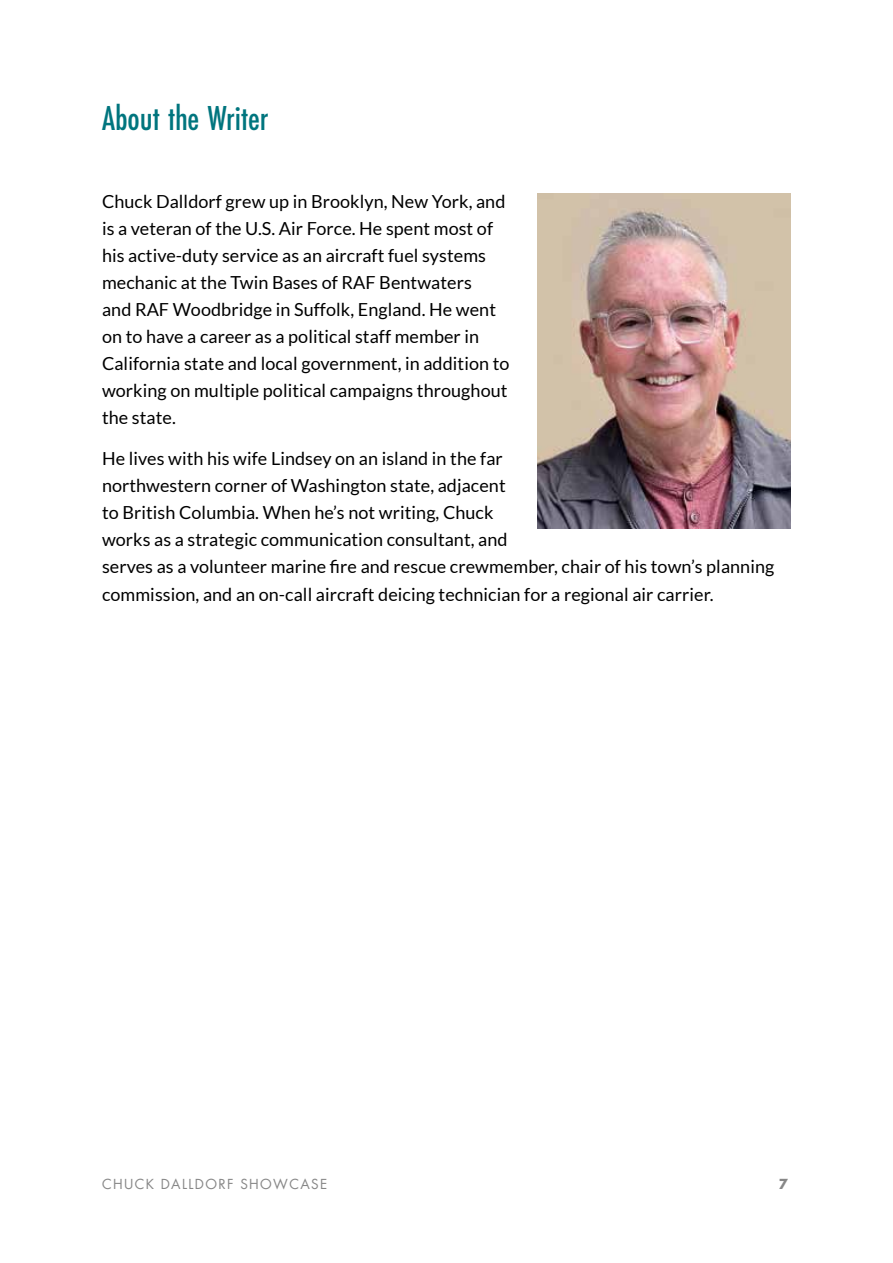
<style>
.page{position:relative;width:893px;height:1263px;background:#fff}
.page>*{position:absolute;margin:0;border:0;box-sizing:border-box;transform-origin:0 0}
.t1{font:500 36px "Futura PT Cond";color:#00757e}
.t2{font:18px/27px "Lato";letter-spacing:.005em;color:#000}
.t3{font:13.5px "Futura LT";letter-spacing:.1em;color:#878787}
.t4{font:700 13.5px "Futura Std";color:#878787}
</style>
<div class="page">
<img style="left:537px;top:193px;width:254px;height:335px">
<h1 class="t1" style="left:102px;top:96px;width:168px">About the Writer</h1>
<p class="t2" style="left:102px;top:187px;width:409px">Chuck Dalldorf grew up in Brooklyn, New York, and is a veteran of the U.S. Air Force. He spent most of his active-duty service as an aircraft fuel systems mechanic at the Twin Bases of RAF Bentwaters<br>and RAF Woodbridge in Suffolk, England. He went on to have a career as a political staff member in California state and local government, in addition to working on multiple political campaigns throughout the state.</p>
<p class="t2" style="left:102px;top:445px;width:674px">He lives with his wife Lindsey on an island in the far<br>northwestern corner of Washington state, adjacent<br>to British Columbia. When he’s not writing, Chuck<br>works as a strategic communication consultant, and<br>serves as a volunteer marine fire and rescue crewmember, chair of his town’s planning commission, and an on-call aircraft deicing technician for a regional air carrier.</p>
<p class="t3" style="left:102px;top:1175px;width:227px">CHUCK DALLDORF SHOWCASE</p>
<p class="t4" style="left:779px;top:1175px;width:11px">7</p>
</div>
